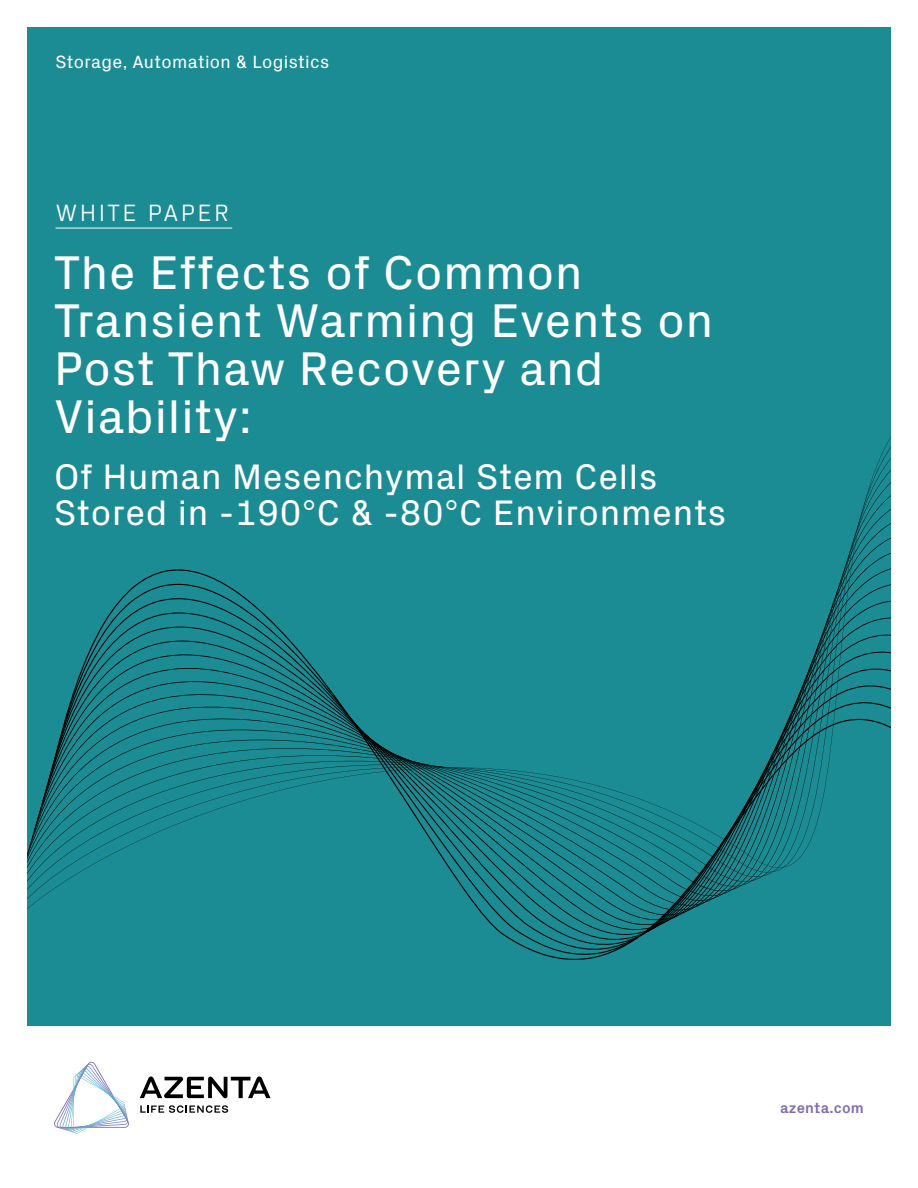
<style>
.page{position:relative;width:918px;height:1188px;background:#fff}
.page>*{position:absolute;margin:0;border:0;box-sizing:border-box;transform-origin:0 0}
.t1{font:48px/48px "Px Grotesk";letter-spacing:.02em;color:#fff}
.t2{font:36px/36px "Px Grotesk";letter-spacing:.02em;color:#fff}
.t3{font:300 24px "Px Grotesk";letter-spacing:.1em;color:#fff}
.t4{font:18px "Px Grotesk";letter-spacing:.02em;color:#fff}
.t5{font:700 15px "Px Grotesk";letter-spacing:.01em;color:#816eb2}
</style>
<div class="page">
<div style="left:27px;top:27px;width:864px;height:999px;background:#1b8c94"></div>
<svg style="left:27px;top:436px;width:864px;height:496px"></svg>
<svg style="left:140px;top:1076px;width:131px;height:22px"></svg>
<svg style="left:140px;top:1105px;width:88px;height:8px"></svg>
<svg style="left:54px;top:1062px;width:75px;height:72px"></svg>
<hr style="left:56px;top:228px;width:176px;height:1px;background:#fff">
<p class="t4" style="left:56px;top:49px;width:275px">Storage, Automation &amp; Logistics</p>
<p class="t3" style="left:56px;top:195px;width:175px">WHITE PAPER</p>
<p class="t1" style="left:54px;top:245px;width:661px">The Effects of Common<br>Transient Warming Events on<br>Post Thaw Recovery and<br>Viability:</p>
<p class="t2" style="left:54px;top:457px;width:674px">Of Human Mesenchymal Stem Cells<br>Stored in -190°C &amp; -80°C Environments</p>
<p class="t5" style="left:780px;top:1097px;width:85px">azenta.com</p>
</div>
